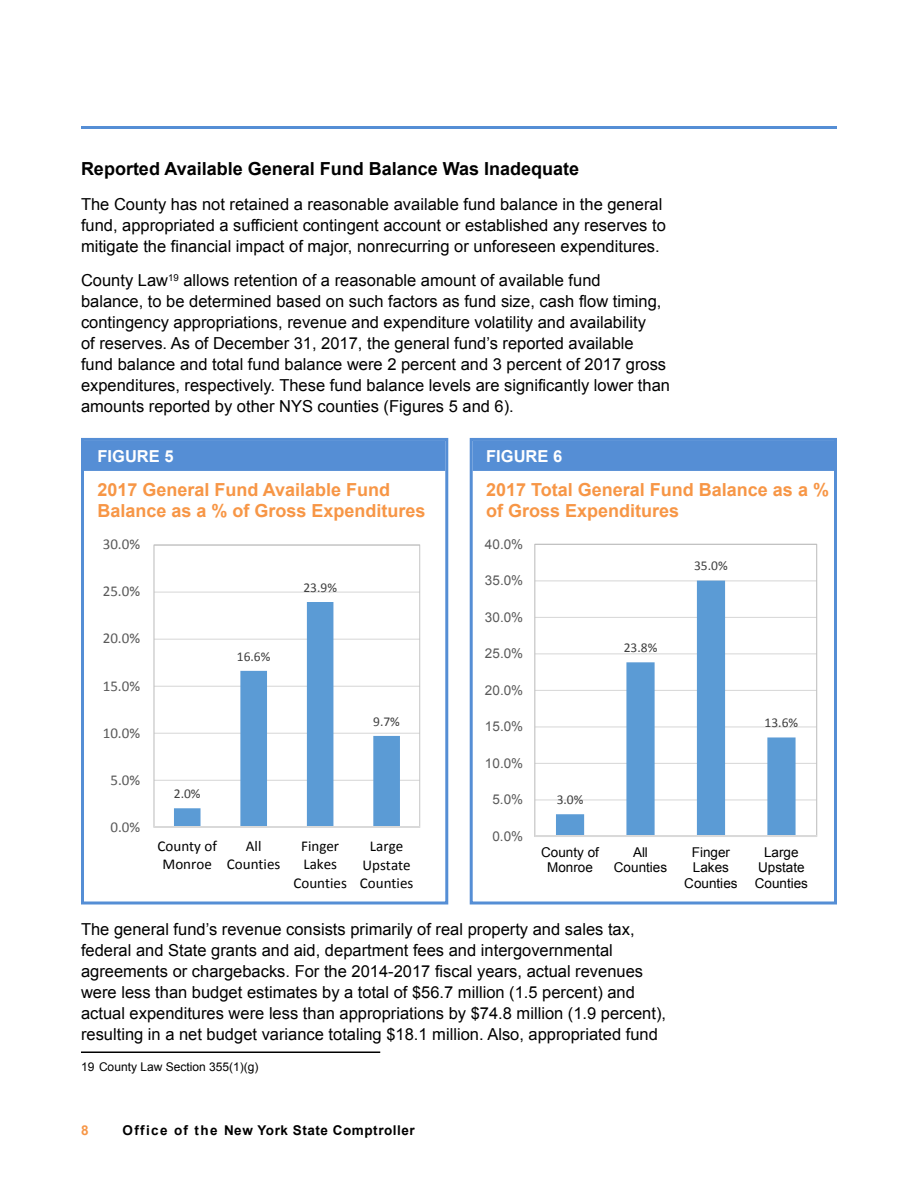
<style>
.page{position:relative;width:918px;height:1188px;background:#fff}
.page>*{position:absolute;margin:0;border:0;box-sizing:border-box;transform-origin:0 0}
.t1{font:700 18px/21px "Arial";color:#f79646}
.t2{font:700 18px "Arial";color:#000}
.t3{font:16.5px/21px "Arial";color:#000}
.t4{font:700 16.5px "Arial";color:#fff}
.t5{font:15px/18.3px "Calibri";color:#000;text-align:center}
.t6{font:15px "Calibri";color:#595959}
.t7{font:13.5px/15.5px "Arial";color:#000;text-align:center}
.t8{font:13.5px "Calibri";color:#404040}
.t9{font:700 13.5px "Arial";letter-spacing:.04em;color:#000}
.t10{font:13.5px "Arial";color:#595959}
.t11{font:700 13.5px "Arial";color:#f79646}
.t12{font:12px "Arial";color:#000}
</style>
<div class="page">
<hr style="left:81px;top:126px;width:756px;height:3px;background:#558ed5">
<hr style="left:81px;top:1052px;width:299px;height:1px;background:#000">
<div style="left:473px;top:441px;width:361px;height:30px;background:#558ed5"></div>
<div style="left:470px;top:438px;width:367px;height:466px;border:3px solid #558ed5"></div>
<svg style="left:534px;top:543px;width:284px;height:294px"></svg>
<div style="left:84px;top:441px;width:361px;height:30px;background:#558ed5"></div>
<div style="left:81px;top:438px;width:367px;height:466px;border:3px solid #558ed5"></div>
<svg style="left:153px;top:544px;width:267px;height:284px"></svg>
<p class="t2" style="left:81px;top:157px;width:500px">Reported Available General Fund Balance Was Inadequate</p>
<p class="t3" style="left:81px;top:193px;width:586px">The County has not retained a reasonable available fund balance in the general fund, appropriated a sufficient contingent account or established any reserves to mitigate the financial impact of major, nonrecurring or unforeseen expenditures.</p>
<p class="t3" style="left:81px;top:270px;width:591px">County Law<sup>19</sup> allows retention of a reasonable amount of available fund<br>balance, to be determined based on such factors as fund size, cash flow timing, contingency appropriations, revenue and expenditure volatility and availability<br>of reserves. As of December 31, 2017, the general fund’s reported available<br>fund balance and total fund balance were 2 percent and 3 percent of 2017 gross expenditures, respectively. These fund balance levels are significantly lower than amounts reported by other NYS counties (Figures 5 and 6).</p>
<p class="t4" style="left:98px;top:445px;width:78px">FIGURE 5</p>
<p class="t1" style="left:98px;top:480px;width:330px">2017 General Fund Available Fund<br>Balance as a % of Gross Expenditures</p>
<p class="t6" style="left:103px;top:535px;width:39px">30.0%</p>
<p class="t6" style="left:103px;top:582px;width:39px">25.0%</p>
<p class="t6" style="left:103px;top:629px;width:39px">20.0%</p>
<p class="t6" style="left:103px;top:676px;width:39px">15.0%</p>
<p class="t6" style="left:103px;top:723px;width:39px">10.0%</p>
<p class="t6" style="left:110px;top:770px;width:31px">5.0%</p>
<p class="t8" style="left:174px;top:785px;width:28px">2.0%</p>
<p class="t8" style="left:237px;top:647px;width:35px">16.6%</p>
<p class="t8" style="left:303px;top:579px;width:35px">23.9%</p>
<p class="t8" style="left:373px;top:713px;width:28px">9.7%</p>
<p class="t4" style="left:486px;top:445px;width:78px">FIGURE 6</p>
<p class="t1" style="left:486px;top:480px;width:344px">2017 Total General Fund Balance as a % of Gross Expenditures</p>
<p class="t10" style="left:485px;top:535px;width:40px">40 0%</p>
<p class="t10" style="left:485px;top:572px;width:40px">35 0%</p>
<p class="t10" style="left:485px;top:608px;width:40px">30 0%</p>
<p class="t10" style="left:485px;top:645px;width:40px">25 0%</p>
<p class="t10" style="left:485px;top:681px;width:40px">20 0%</p>
<p class="t10" style="left:485px;top:718px;width:40px">15 0%</p>
<p class="t10" style="left:485px;top:754px;width:40px">10 0%</p>
<p class="t10" style="left:492px;top:791px;width:32px">5 0%</p>
<p class="t8" style="left:557px;top:791px;width:28px">3.0%</p>
<p class="t8" style="left:624px;top:639px;width:35px">23.8%</p>
<p class="t8" style="left:694px;top:557px;width:35px">35.0%</p>
<p class="t8" style="left:765px;top:714px;width:35px">13.6%</p>
<p class="t6" style="left:110px;top:817px;width:31px">0.0%</p>
<p class="t10" style="left:492px;top:827px;width:32px">0 0%</p>
<p class="t5" style="left:158px;top:837px;width:61px">County of<br>Monroe</p>
<p class="t5" style="left:227px;top:837px;width:55px">All<br>Counties</p>
<p class="t5" style="left:293px;top:837px;width:55px">Finger<br>Lakes<br>Counties</p>
<p class="t5" style="left:360px;top:837px;width:55px">Large<br>Upstate<br>Counties</p>
<p class="t3" style="left:81px;top:919px;width:587px">The general fund’s revenue consists primarily of real property and sales tax, federal and State grants and aid, department fees and intergovernmental agreements or chargebacks. For the 2014-2017 fiscal years, actual revenues were less than budget estimates by a total of $56. 7 million (1.5 percent) and actual expenditures were less than appropriations by $74.8 million (1.9 percent), resulting in a net budget variance totaling $18. 1 million. Also, appropriated fund</p>
<p class="t7" style="left:541px;top:844px;width:59px">County of<br>Monroe</p>
<p class="t7" style="left:614px;top:844px;width:55px">All<br>Counties</p>
<p class="t7" style="left:684px;top:844px;width:55px">Finger<br>Lakes<br>Counties</p>
<p class="t7" style="left:755px;top:844px;width:55px">Large<br>Upstate<br>Counties</p>
<p class="t12" style="left:81px;top:1059px;width:179px">19 County Law Section 355(1)(g)</p>
<p class="t11" style="left:81px;top:1121px;width:9px">8</p>
<p class="t9" style="left:123px;top:1121px;width:294px">Office of the New York State Comptroller</p>
</div>
